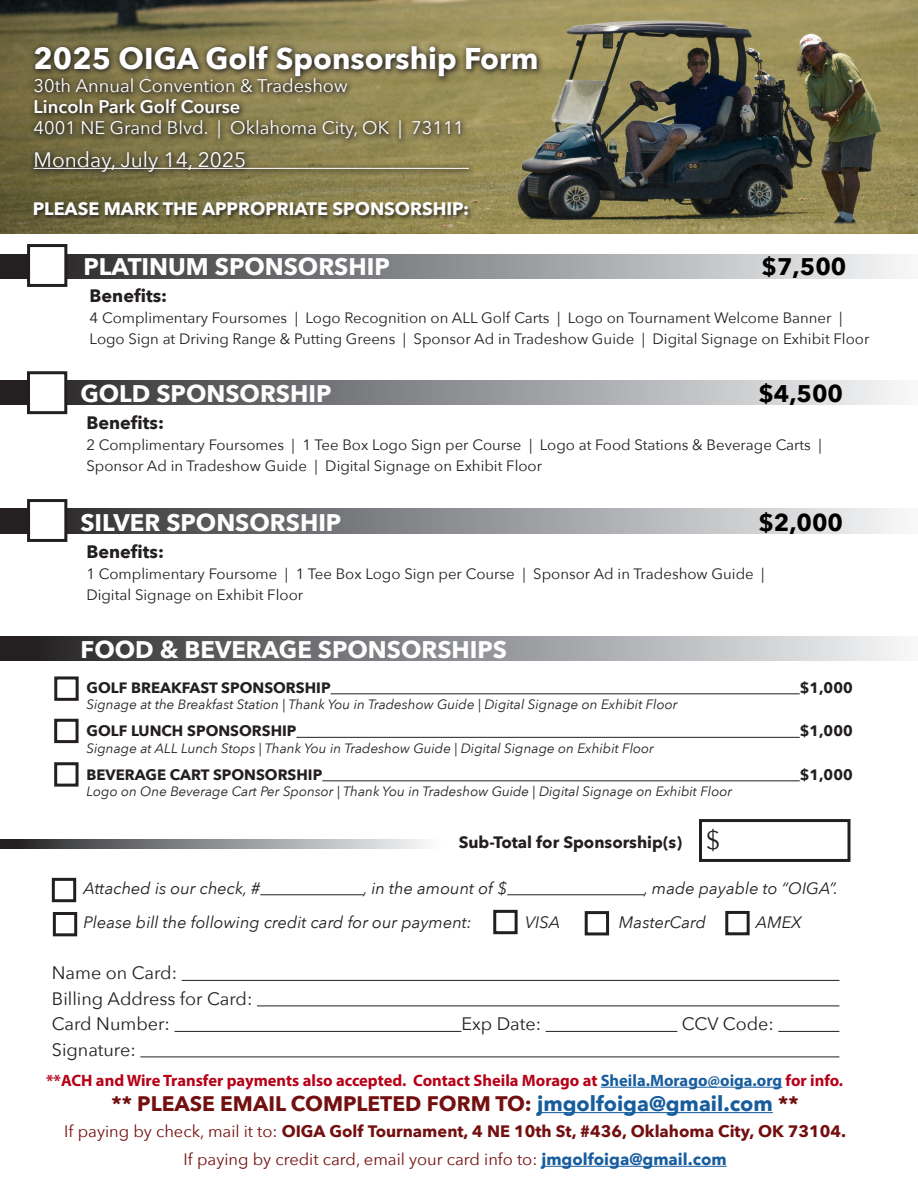
<style>
.page{position:relative;width:918px;height:1188px;background:#fff}
.page>*{position:absolute;margin:0;border:0;box-sizing:border-box;transform-origin:0 0}
.t1{font:700 30px "Avenir Next";color:#fff}
.t2{font:25.5px "Avenir Next";color:#231f20}
.t3{font:700 24px "Avenir Next";color:#fff}
.t4{font:700 24px "Avenir Next";color:#000}
.t5{font:700 21px "Avenir Next";color:#740f10}
.t6{font:20.85px "Avenir Next";color:#fff}
.t7{font:18.3px "Avenir Next";color:#fff}
.t8{font:600 18.3px "Avenir Next";color:#fff}
.t9{font:18px "Avenir Next";color:#231f20}
.t10{font:700 18px "Avenir Next";color:#fff}
.t11{font:700 18px "Avenir Next";color:#231f20}
.t12{font:italic 16.5px "Avenir Next";color:#231f20}
.t13{font:700 16.5px "Myriad Pro";color:#b70018}
.t14{font:700 16.5px "Avenir Next";color:#740f10}
.t15{font:16.5px "Avenir Next";color:#740f10}
.t16{font:700 16.5px "Avenir Next";color:#231f20}
.t17{font:15px "Avenir Next";color:#231f20}
.t18{font:700 15px "Avenir Next";color:#231f20}
.t19{font:italic 13.5px "Avenir Next";color:#231f20}
.s1{color:#175d9e}
.s2{font-weight:400}
.s3{font-weight:700;color:#175d9e}
</style>
<div class="page">
<img style="left:0;top:0;width:918px;height:233px">
<svg style="left:28px;top:41px;width:516px;height:139px;background:#7a7148"></svg>
<hr style="left:34px;top:168px;width:435px;height:1px;background:#fff">
<div style="left:0;top:381px;width:918px;height:24px;background:linear-gradient(to right,#252527,#f7f8fb)"></div>
<div style="left:0;top:509px;width:918px;height:24px;background:linear-gradient(to right,#252527,#f7f8fb)"></div>
<hr style="left:260px;top:894px;width:103px;height:1px;background:#231f20">
<hr style="left:507px;top:894px;width:137px;height:1px;background:#231f20">
<hr style="left:182px;top:980px;width:657px;height:1px;background:#231f20">
<hr style="left:257px;top:1005px;width:582px;height:1px;background:#231f20">
<hr style="left:175px;top:1031px;width:286px;height:1px;background:#231f20">
<hr style="left:546px;top:1031px;width:131px;height:1px;background:#231f20">
<hr style="left:778px;top:1031px;width:61px;height:1px;background:#231f20">
<hr style="left:140px;top:1056px;width:699px;height:1px;background:#231f20">
<hr style="left:601px;top:1087px;width:181px;height:1px;background:#175d9e">
<hr style="left:537px;top:1112px;width:236px;height:1px;background:#175d9e">
<hr style="left:541px;top:1166px;width:186px;height:1px;background:#175d9e">
<div style="left:52px;top:878px;width:24px;height:24px;border:3px solid #231f20"></div>
<div style="left:493px;top:910px;width:25px;height:24px;border:3px solid #231f20"></div>
<div style="left:53px;top:912px;width:24px;height:24px;border:3px solid #231f20"></div>
<div style="left:585px;top:911px;width:24px;height:24px;border:3px solid #231f20"></div>
<div style="left:725px;top:911px;width:25px;height:24px;border:3px solid #231f20"></div>
<svg style="left:0;top:840px;width:425px;height:9px;background:#8a8b8d"></svg>
<div style="left:0;top:254px;width:918px;height:24px;background:linear-gradient(to right,#242427,#f6f7fa)"></div>
<div style="left:28px;top:373px;width:38px;height:40px;background:#fff"></div>
<div style="left:27px;top:371px;width:40px;height:43px;border:3px solid #231f20"></div>
<div style="left:29px;top:246px;width:37px;height:39px;background:#fff"></div>
<div style="left:27px;top:244px;width:40px;height:43px;border:3px solid #231f20"></div>
<div style="left:29px;top:501px;width:37px;height:39px;background:#fff"></div>
<div style="left:27px;top:499px;width:40px;height:43px;border:3px solid #231f20"></div>
<div style="left:33px;top:202px;width:440px;height:18px;background:#231f20;opacity:.75"></div>
<div style="left:0;top:637px;width:918px;height:24px;background:linear-gradient(to right,#232325,#f6f8fb)"></div>
<hr style="left:331px;top:693px;width:469px;height:1px;background:#231f20">
<hr style="left:297px;top:737px;width:503px;height:1px;background:#231f20">
<hr style="left:322px;top:780px;width:478px;height:1px;background:#231f20">
<div style="left:54px;top:676px;width:25px;height:25px;border:3px solid #231f20"></div>
<div style="left:54px;top:719px;width:25px;height:24px;border:3px solid #231f20"></div>
<div style="left:54px;top:762px;width:25px;height:25px;border:3px solid #231f20"></div>
<div style="left:699px;top:819px;width:151px;height:43px;border:3px solid #231f20"></div>
<p class="t1" style="left:34px;top:33px;width:507px">2025 OIGA Golf Sponsorship Form</p>
<p class="t7" style="left:34px;top:70px;width:316px">30th Annual Convention &amp; Tradeshow</p>
<p class="t8" style="left:34px;top:91px;width:208px">Lincoln Park Golf Course</p>
<p class="t7" style="left:34px;top:112px;width:432px">4001 NE Grand Blvd. | Oklahoma City, OK | 73111</p>
<p class="t6" style="left:34px;top:142px;width:214px">Monday, July 14, 2025</p>
<p class="t10" style="left:33px;top:194px;width:438px">PLEASE MARK THE APPROPRIATE SPONSORSHIP:</p>
<p class="t3" style="left:84px;top:246px;width:308px">PLATINUM SPONSORSHIP</p>
<p class="t4" style="left:762px;top:246px;width:86px">$7,500</p>
<p class="t11" style="left:90px;top:280px;width:79px">Benefits:</p>
<p class="t17" style="left:90px;top:305px;width:754px">4 Complimentary Foursomes | Logo Recognition on ALL Golf Carts | Logo on Tournament Welcome Banner |</p>
<p class="t17" style="left:90px;top:326px;width:781px">Logo Sign at Driving Range &amp; Putting Greens | Sponsor Ad in Tradeshow Guide | Digital Signage on Exhibit Floor</p>
<p class="t3" style="left:80px;top:372px;width:253px">GOLD SPONSORSHIP</p>
<p class="t4" style="left:758px;top:372px;width:86px">$4,500</p>
<p class="t11" style="left:86px;top:407px;width:79px">Benefits:</p>
<p class="t17" style="left:86px;top:432px;width:737px">2 Complimentary Foursomes | 1 Tee Box Logo Sign per Course | Logo at Food Stations &amp; Beverage Carts |</p>
<p class="t17" style="left:86px;top:453px;width:457px">Sponsor Ad in Tradeshow Guide | Digital Signage on Exhibit Floor</p>
<p class="t3" style="left:80px;top:501px;width:262px">SILVER SPONSORSHIP</p>
<p class="t4" style="left:758px;top:501px;width:86px">$2,000</p>
<p class="t11" style="left:86px;top:536px;width:79px">Benefits:</p>
<p class="t17" style="left:86px;top:561px;width:680px">1 Complimentary Foursome | 1 Tee Box Logo Sign per Course | Sponsor Ad in Tradeshow Guide |</p>
<p class="t17" style="left:86px;top:582px;width:218px">Digital Signage on Exhibit Floor</p>
<p class="t3" style="left:81px;top:629px;width:428px">FOOD &amp; BEVERAGE SPONSORSHIPS</p>
<p class="t18" style="left:87px;top:674px;width:246px">GOLF BREAKFAST SPONSORSHIP</p>
<p class="t18" style="left:800px;top:674px;width:54px">$1,000</p>
<p class="t19" style="left:87px;top:693px;width:592px">Signage at the Breakfast Station | Thank You in Tradeshow Guide | Digital Signage on Exhibit Floor</p>
<p class="t18" style="left:87px;top:718px;width:212px">GOLF LUNCH SPONSORSHIP</p>
<p class="t18" style="left:800px;top:718px;width:54px">$1,000</p>
<p class="t19" style="left:87px;top:737px;width:569px">Signage at ALL Lunch Stops | Thank You in Tradeshow Guide | Digital Signage on Exhibit Floor</p>
<p class="t18" style="left:87px;top:761px;width:237px">BEVERAGE CART SPONSORSHIP</p>
<p class="t18" style="left:800px;top:761px;width:54px">$1,000</p>
<p class="t19" style="left:87px;top:780px;width:647px">Logo on One Beverage Cart Per Sponsor | Thank You in Tradeshow Guide | Digital Signage on Exhibit Floor</p>
<p class="t16" style="left:459px;top:828px;width:225px">Sub-Total for Sponsorship(s)</p>
<p class="t2" style="left:706px;top:818px;width:16px">$</p>
<p class="t12" style="left:83px;top:874px;width:178px">Attached is our check, #</p>
<p class="t12" style="left:363px;top:874px;width:145px">, in the amount of $</p>
<p class="t12" style="left:644px;top:874px;width:196px">, made payable to “OIGA”.</p>
<p class="t12" style="left:83px;top:908px;width:390px">Please bill the following credit card for our payment:</p>
<p class="t12" style="left:525px;top:908px;width:36px">VISA</p>
<p class="t12" style="left:619px;top:908px;width:89px">MasterCard</p>
<p class="t12" style="left:756px;top:908px;width:47px">AMEX</p>
<p class="t9" style="left:52px;top:958px;width:127px">Name on Card:</p>
<p class="t9" style="left:52px;top:983px;width:202px">Billing Address for Card:</p>
<p class="t9" style="left:52px;top:1009px;width:120px">Card Number:</p>
<p class="t9" style="left:461px;top:1009px;width:81px">Exp Date:</p>
<p class="t9" style="left:682px;top:1009px;width:93px">CCV Code:</p>
<p class="t9" style="left:52px;top:1034px;width:85px">Signature:</p>
<p class="t13" style="left:46px;top:1069px;width:799px">**ACH and Wire Transfer payments also accepted. Contact Sheila Morago at <span class="s1">Sheila.Morago@oiga.org</span> for info.</p>
<p class="t5" style="left:111px;top:1086px;width:689px">** PLEASE EMAIL COMPLETED FORM TO: <span class="s1">jmgolfoiga@gmail.com</span> **</p>
<p class="t14" style="left:64px;top:1116px;width:783px"><span class="s2">If paying by check, mail it to:</span> OIGA Golf Tournament, 4 NE 10th St, #436, Oklahoma City, OK 73104.</p>
<p class="t15" style="left:183px;top:1145px;width:545px">If paying by credit card, email your card info to: <span class="s3">jmgolfoiga@gmail.com</span></p>
</div>
